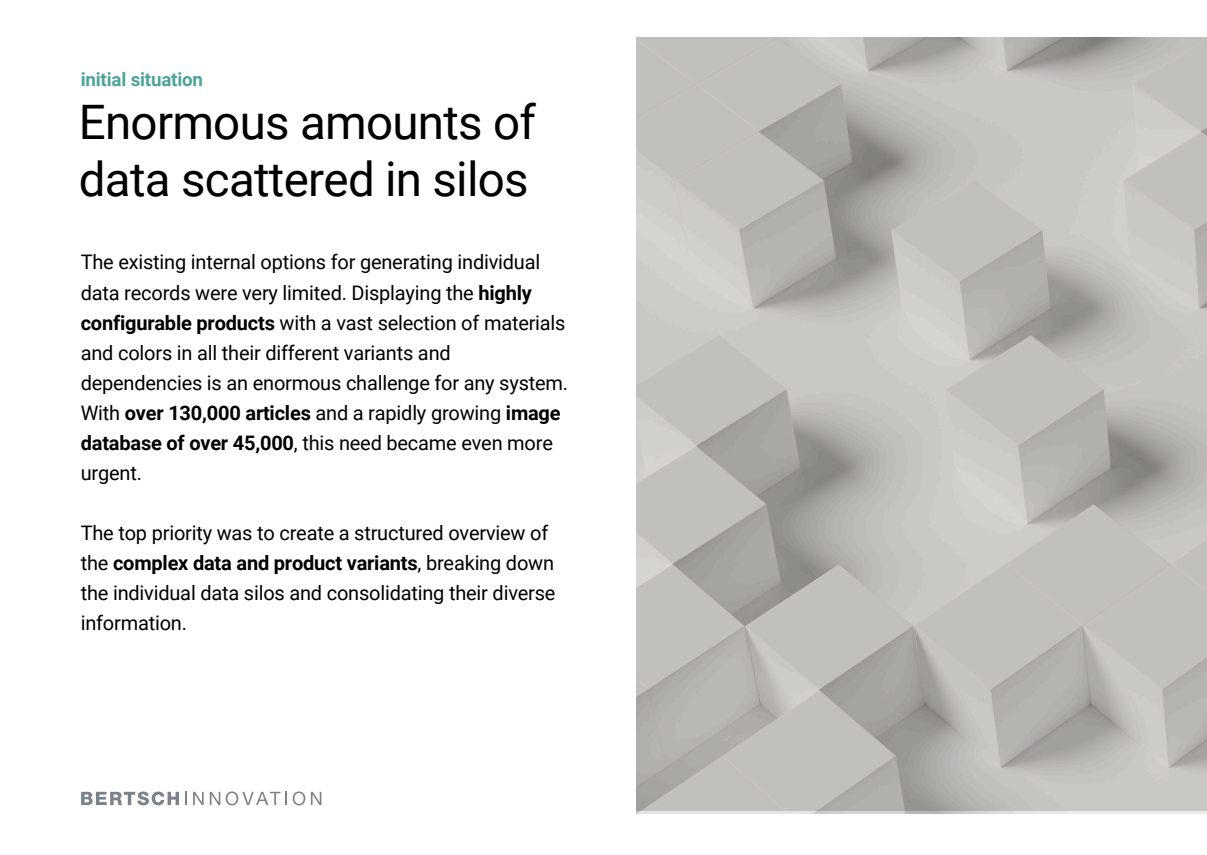
<style>
.page{position:relative;width:1207px;height:855px;background:#fff}
.page>*{position:absolute;margin:0;border:0;box-sizing:border-box;transform-origin:0 0}
.t1{font:47.5px/56.2px "Roboto";letter-spacing:-.015em;color:#000}
.t2{font:20px/30px "Roboto";letter-spacing:-.01em;color:#000}
.t3{font:700 18.75px "Roboto";letter-spacing:-.01em;color:#4ca595}
.s1{font-weight:700}
</style>
<div class="page">
<svg style="left:81px;top:791px;width:98px;height:13px"></svg>
<svg style="left:185px;top:791px;width:2px;height:13px"></svg>
<svg style="left:193px;top:791px;width:11px;height:13px"></svg>
<svg style="left:210px;top:791px;width:10px;height:13px"></svg>
<svg style="left:226px;top:791px;width:61px;height:14px"></svg>
<svg style="left:293px;top:791px;width:12px;height:14px"></svg>
<svg style="left:311px;top:791px;width:10px;height:13px"></svg>
<img style="left:637px;top:37px;width:570px;height:776px">
<p class="t3" style="left:81px;top:68px;width:124px">initial situation</p>
<p class="t1" style="left:79px;top:95px;width:458px">Enormous amounts of data scattered in silos</p>
<h2 class="t2" style="left:81px;top:247px;width:489px">The existing internal options for generating individual data records were very limited. Displaying the <span class="s1">highly configurable products</span> with a vast selection of materials and colors in all their different variants and dependencies is an enormous challenge for any system.<br>With <span class="s1">over 130,000 articles</span> and a rapidly growing <span class="s1">image database of over 45,000</span>, this need became even more urgent.</h2>
<h1 class="t2" style="left:81px;top:517px;width:476px">The top priority was to create a structured overview of the <span class="s1">complex data and product variants</span>, breaking down the individual data silos and consolidating their diverse information.</h1>
</div>
